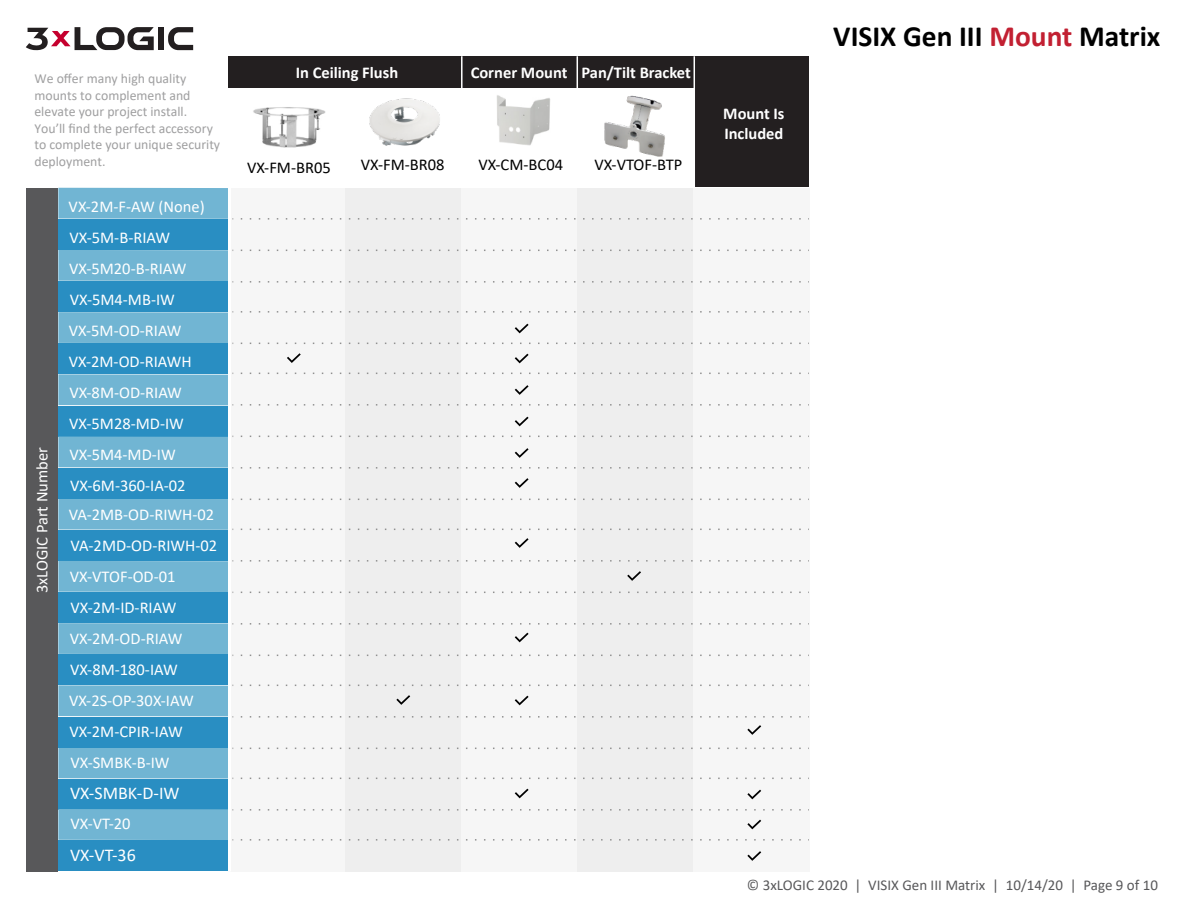
<style>
.page{position:relative;width:1188px;height:918px;background:#fff}
.page>*{position:absolute;margin:0;border:0;box-sizing:border-box;transform-origin:0 0}
.t1{font:700 29.4px "Calibri";color:#000}
.t2{font:18px "Calibri";color:#fff}
.t3{font:16.5px/31px "Calibri";color:#fff}
.t4{font:700 16.5px/19.8px "Calibri";color:#fff}
.t5{font:16.5px "Calibri";color:#000}
.t6{font:15px "Calibri";color:#58585a}
.t7{font:13.8px/16.5px "Calibri";color:#9f9fa0}
.s1{color:#c22032}
</style>
<div class="page">
<div style="left:695px;top:57px;width:114px;height:130px;background:#231f20"></div>
<div style="left:228px;top:57px;width:466px;height:31px;background:#231f20"></div>
<img style="left:253px;top:107px;width:73px;height:41px">
<img style="left:369px;top:98px;width:71px;height:48px">
<img style="left:604px;top:95px;width:61px;height:62px">
<img style="left:497px;top:95px;width:53px;height:51px">
<div style="left:229px;top:188px;width:116px;height:683px;background:#f6f6f6"></div>
<div style="left:345px;top:188px;width:116px;height:684px;background:#eee"></div>
<div style="left:461px;top:188px;width:117px;height:684px;background:#f6f6f6"></div>
<div style="left:578px;top:188px;width:116px;height:684px;background:#eee"></div>
<div style="left:694px;top:188px;width:116px;height:684px;background:#f6f6f6"></div>
<div style="left:58px;top:188px;width:172px;height:31px;background:#71b5d3"></div>
<div style="left:58px;top:250px;width:172px;height:31px;background:#71b5d3"></div>
<div style="left:58px;top:219px;width:172px;height:31px;background:#298ec2"></div>
<div style="left:58px;top:281px;width:172px;height:31px;background:#298ec2"></div>
<div style="left:58px;top:312px;width:172px;height:31px;background:#71b5d3"></div>
<div style="left:58px;top:374px;width:172px;height:31px;background:#71b5d3"></div>
<div style="left:58px;top:343px;width:172px;height:31px;background:#298ec2"></div>
<div style="left:58px;top:406px;width:172px;height:30px;background:#298ec2"></div>
<div style="left:58px;top:437px;width:172px;height:31px;background:#71b5d3"></div>
<div style="left:58px;top:499px;width:172px;height:31px;background:#71b5d3"></div>
<div style="left:58px;top:468px;width:172px;height:31px;background:#298ec2"></div>
<div style="left:58px;top:530px;width:172px;height:31px;background:#298ec2"></div>
<div style="left:58px;top:561px;width:172px;height:31px;background:#71b5d3"></div>
<div style="left:58px;top:623px;width:172px;height:31px;background:#71b5d3"></div>
<div style="left:58px;top:592px;width:172px;height:31px;background:#298ec2"></div>
<div style="left:58px;top:654px;width:172px;height:31px;background:#298ec2"></div>
<div style="left:58px;top:685px;width:172px;height:31px;background:#71b5d3"></div>
<div style="left:58px;top:748px;width:172px;height:31px;background:#71b5d3"></div>
<div style="left:58px;top:717px;width:172px;height:30px;background:#298ec2"></div>
<div style="left:58px;top:779px;width:172px;height:31px;background:#298ec2"></div>
<div style="left:58px;top:809px;width:172px;height:31px;background:#71b5d3"></div>
<div style="left:58px;top:840px;width:172px;height:31px;background:#298ec2"></div>
<div style="left:26px;top:188px;width:32px;height:684px;background:#58585a"></div>
<svg style="left:241px;top:218px;width:568px;height:2px"></svg>
<svg style="left:241px;top:250px;width:568px;height:1px"></svg>
<svg style="left:241px;top:281px;width:568px;height:2px"></svg>
<svg style="left:241px;top:311px;width:568px;height:2px"></svg>
<svg style="left:241px;top:343px;width:568px;height:1px"></svg>
<svg style="left:241px;top:373px;width:568px;height:1px"></svg>
<svg style="left:241px;top:404px;width:568px;height:2px"></svg>
<svg style="left:241px;top:436px;width:568px;height:1px"></svg>
<svg style="left:241px;top:467px;width:568px;height:2px"></svg>
<svg style="left:241px;top:499px;width:568px;height:1px"></svg>
<svg style="left:241px;top:529px;width:568px;height:1px"></svg>
<svg style="left:241px;top:560px;width:568px;height:2px"></svg>
<svg style="left:241px;top:592px;width:568px;height:1px"></svg>
<svg style="left:241px;top:623px;width:568px;height:2px"></svg>
<svg style="left:241px;top:655px;width:568px;height:1px"></svg>
<svg style="left:241px;top:685px;width:568px;height:1px"></svg>
<svg style="left:241px;top:716px;width:568px;height:2px"></svg>
<svg style="left:241px;top:748px;width:568px;height:1px"></svg>
<svg style="left:241px;top:778px;width:568px;height:1px"></svg>
<svg style="left:241px;top:809px;width:568px;height:2px"></svg>
<svg style="left:241px;top:839px;width:568px;height:2px"></svg>
<svg style="left:287px;top:353px;width:14px;height:10px"></svg>
<svg style="left:396px;top:695px;width:14px;height:10px"></svg>
<svg style="left:747px;top:725px;width:14px;height:10px"></svg>
<svg style="left:747px;top:820px;width:14px;height:9px"></svg>
<svg style="left:747px;top:790px;width:14px;height:9px"></svg>
<svg style="left:747px;top:851px;width:14px;height:10px"></svg>
<svg style="left:515px;top:324px;width:14px;height:9px"></svg>
<svg style="left:515px;top:354px;width:14px;height:9px"></svg>
<svg style="left:515px;top:385px;width:14px;height:10px"></svg>
<svg style="left:515px;top:417px;width:14px;height:9px"></svg>
<svg style="left:515px;top:448px;width:14px;height:10px"></svg>
<svg style="left:515px;top:478px;width:14px;height:10px"></svg>
<svg style="left:515px;top:538px;width:14px;height:10px"></svg>
<svg style="left:627px;top:571px;width:14px;height:10px"></svg>
<svg style="left:515px;top:633px;width:14px;height:9px"></svg>
<svg style="left:515px;top:696px;width:14px;height:9px"></svg>
<svg style="left:515px;top:789px;width:14px;height:9px"></svg>
<hr style="left:461px;top:56px;width:2px;height:34px;background:#fff">
<hr style="left:577px;top:56px;width:1px;height:34px;background:#fff">
<hr style="left:228px;top:183px;width:3px;height:689px;background:#fff">
<div style="left:158px;top:27px;width:6px;height:23px;background:#231f20"></div>
<svg style="left:26px;top:27px;width:128px;height:23px"></svg>
<svg style="left:168px;top:27px;width:25px;height:23px"></svg>
<p class="t7" style="left:34px;top:70px;width:187px">We offer many high quality mounts to complement and elevate your project install.<br>You’ll find the perfect accessory to complete your unique security deployment.</p>
<p class="t3" style="left:26px;top:593px;width:148px;rotate:-90deg">3xLOGIC Part Number</p>
<p class="t3" style="left:69px;top:190px;width:138px">VX-2M-F-AW (None)<br>VX-5M-B-RIAW<br>VX-5M20-B-RIAW<br>VX-5M4-MB-IW<br>VX-5M-OD-RIAW<br>VX-2M-OD-RIAWH<br>VX-8M-OD-RIAW<br>VX-5M28-MD-IW<br>VX-5M4-MD-IW<br>VX-6M-360-IA-02</p>
<p class="t3" style="left:69px;top:498px;width:150px">VA-2MB-OD-RIWH-02<br>VA-2MD-OD-RIWH-02<br>VX-VTOF-OD-01<br>VX-2M-ID-RIAW<br>VX-2M-OD-RIAW<br>VX-8M-180-IAW<br>VX-2S-OP-30X-IAW<br>VX-2M-CPIR-IAW<br>VX-SMBK-B-IW</p>
<p class="t2" style="left:70px;top:781px;width:111px">VX-SMBK-D-IW</p>
<p class="t3" style="left:70px;top:808px;width:62px">VX-VT-20</p>
<p class="t2" style="left:70px;top:842px;width:67px">VX-VT-36</p>
<p class="t4" style="left:296px;top:62px;width:104px">In Ceiling Flush</p>
<p class="t4" style="left:471px;top:62px;width:222px">Corner Mount Pan/Tilt Bracket</p>
<p class="t5" style="left:247px;top:156px;width:85px">VX-FM-BR05</p>
<p class="t5" style="left:361px;top:153px;width:85px">VX-FM-BR08</p>
<p class="t5" style="left:478px;top:153px;width:86px">VX-CM-BC04</p>
<p class="t5" style="left:594px;top:154px;width:89px">VX-VTOF-BTP</p>
<p class="t4" style="left:723px;top:103px;width:63px">Mount Is<br>Included</p>
<h1 class="t1" style="left:833px;top:16px;width:329px">VISIX Gen III <span class="s1">Mount</span> Matrix</h1>
<p class="t6" style="left:747px;top:875px;width:413px">© 3xLOGIC 2020 | VISIX Gen III Matrix | 10/14/20 | Page 9 of 10</p>
</div>
